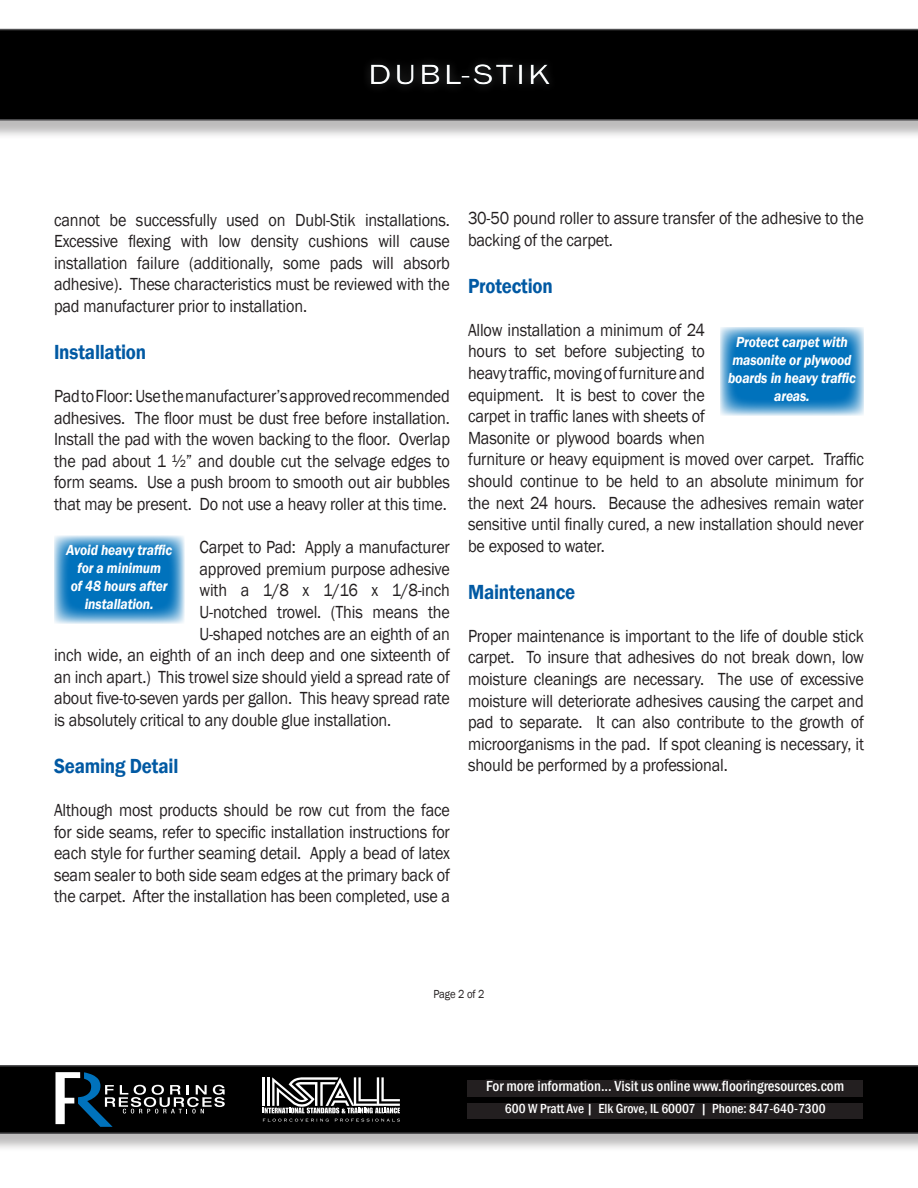
<style>
.page{position:relative;width:918px;height:1188px;background:#fff}
.page>*{position:absolute;margin:0;border:0;box-sizing:border-box;transform-origin:0 0}
.t1{font:28.8px "Franklin Gothic";letter-spacing:.08em;color:#fff;scale:1.25 1}
.t2{font:600 21px "Franklin Gothic";letter-spacing:-.01em;color:#0159a3;scale:.9 1}
.t3{font:18px/21.6px "Franklin Gothic";letter-spacing:-.01em;color:#231f20;text-align:justify;scale:.9 1}
.t4{font:italic 600 15px/18px "Franklin Gothic";letter-spacing:-.01em;color:#fff;text-align:center;scale:.9 1}
.t5{font:500 condensed 15px "Franklin Gothic";color:#fff}
.t6{font:500 condensed 13.5px "Franklin Gothic";color:#fff}
.t7{font:12px "Franklin Gothic";letter-spacing:-.01em;color:#231f20;scale:.9 1}
</style>
<div class="page">
<div style="left:0;top:1067px;width:918px;height:96px;background:#231f20;opacity:.3"></div>
<svg style="left:0;top:1065px;width:918px;height:69px;background:#080808"></svg>
<div style="left:467px;top:1080px;width:396px;height:17px;background:#231f20"></div>
<svg style="left:484px;top:1071px;width:362px;height:32px"></svg>
<div style="left:467px;top:1103px;width:396px;height:16px;background:#231f20"></div>
<svg style="left:263px;top:1077px;width:137px;height:36px"></svg>
<svg style="left:263px;top:1119px;width:66px;height:3px"></svg>
<svg style="left:335px;top:1119px;width:65px;height:3px"></svg>
<svg style="left:56px;top:1072px;width:169px;height:55px;background:#2a3136"></svg>
<div style="left:0;top:31px;width:918px;height:119px;background:#231f20;opacity:.3"></div>
<svg style="left:0;top:29px;width:918px;height:92px;background:#040404"></svg>
<div style="left:362px;top:55px;width:556px;height:67px;background:#fff;opacity:.25"></div>
<div style="left:87px;top:57px;width:745px;height:43px;background:#00aeef;opacity:.23"></div>
<svg style="left:54px;top:536px;width:130px;height:88px;background:#318dc8"></svg>
<svg style="left:720px;top:327px;width:144px;height:89px;background:#308cc8"></svg>
<h1 class="t1" style="left:368px;top:57px;width:147px">DUBL-STIK</h1>
<p class="t3" style="left:54px;top:209px;width:441px">cannot be successfully used on Dubl-Stik installations.<br>Excessive flexing with low density cushions will cause installation failure (additionally, some pads will absorb adhesive). These characteristics must be reviewed with the pad manufacturer prior to installation.</p>
<p class="t2" style="left:54px;top:339px;width:104px">Installation</p>
<p class="t3" style="left:54px;top:386px;width:441px">Pad to Floor: Use the manufacturer’s approved recommended adhesives. The floor must be dust free before installation.<br>Install the pad with the woven backing to the floor. Overlap the pad about 1 ½” and double cut the selvage edges to form seams. Use a push broom to smooth out air bubbles that may be present. Do not use a heavy roller at this time.</p>
<p class="t3" style="left:200px;top:537px;width:280px">Carpet to Pad: Apply a manufacturer</p>
<p class="t3" style="left:200px;top:558px;width:280px">approved premium purpose adhesive</p>
<p class="t3" style="left:200px;top:580px;width:280px">with a 1/8 x 1/16 x 1/8-inch</p>
<p class="t3" style="left:200px;top:602px;width:280px">U-notched trowel. (This means the</p>
<p class="t3" style="left:200px;top:623px;width:280px">U-shaped notches are an eighth of an</p>
<p class="t3" style="left:54px;top:645px;width:441px">inch wide, an eighth of an inch deep and one sixteenth of</p>
<p class="t3" style="left:54px;top:666px;width:441px">an inch apart.) This trowel size should yield a spread rate of</p>
<p class="t3" style="left:54px;top:688px;width:441px">about five-to-seven yards per gallon. This heavy spread rate</p>
<p class="t3" style="left:54px;top:710px;width:376px">is absolutely critical to any double glue installation.</p>
<p class="t2" style="left:54px;top:753px;width:140px">Seaming Detail</p>
<p class="t3" style="left:54px;top:800px;width:441px">Although most products should be row cut from the face for side seams, refer to specific installation instructions for each style for further seaming detail. Apply a bead of latex seam sealer to both side seam edges at the primary back of the carpet. After the installation has been completed, use a</p>
<p class="t4" style="left:66px;top:541px;width:119px">Avoid heavy traffic for a minimum<br>of 48 hours after installation.</p>
<p class="t3" style="left:468px;top:208px;width:441px">30-50 pound roller to assure transfer of the adhesive to the backing of the carpet.</p>
<p class="t2" style="left:468px;top:273px;width:96px">Protection</p>
<p class="t3" style="left:468px;top:319px;width:441px;text-align:left">Allow installation a minimum of 24<br>hours to set before subjecting to<br>heavy traffic, moving of furniture and<br>equipment. It is best to cover the<br>carpet in traffic lanes with sheets of<br>Masonite or plywood boards when<br>furniture or heavy equipment is moved over carpet. Traffic should continue to be held to an absolute minimum for the next 24 hours. Because the adhesives remain water sensitive until finally cured, a new installation should never be exposed to water.</p>
<p class="t2" style="left:468px;top:579px;width:121px">Maintenance</p>
<p class="t3" style="left:468px;top:625px;width:442px">Proper maintenance is important to the life of double stick carpet. To insure that adhesives do not break down, low moisture cleanings are necessary. The use of excessive moisture will deteriorate adhesives causing the carpet and pad to separate. It can also contribute to the growth of microorganisms in the pad. If spot cleaning is necessary, it should be performed by a professional.</p>
<p class="t4" style="left:728px;top:333px;width:143px">Protect carpet with masonite or plywood boards in heavy traffic areas.</p>
<p class="t7" style="left:433px;top:987px;width:58px">Page 2 of 2</p>
<p class="t5" style="left:486px;top:1076px;width:359px">For more information... Visit us online www.flooringresources.com</p>
<p class="t6" style="left:505px;top:1100px;width:322px">600 W Pratt Ave | Elk Grove, IL 60007 | Phone: 847-640-7300</p>
</div>
